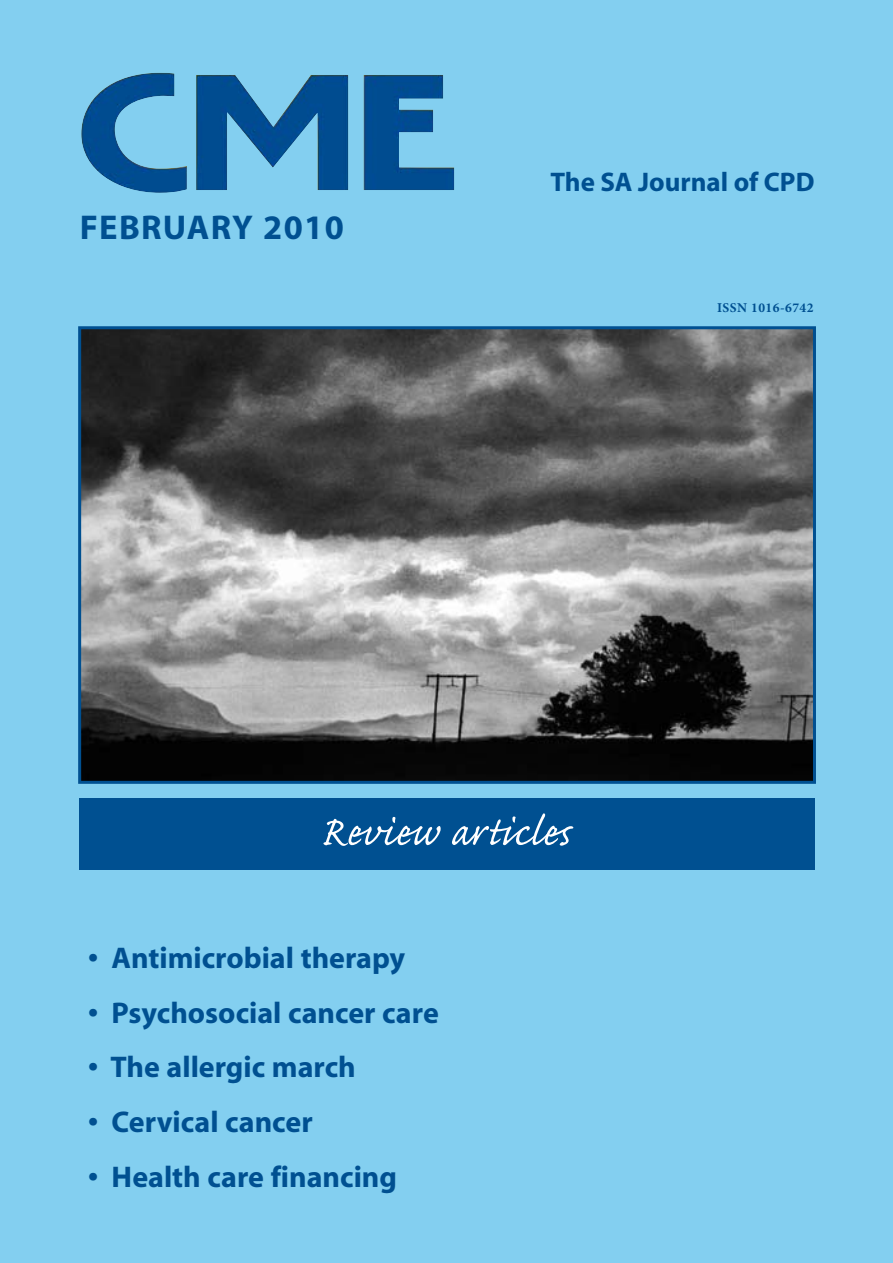
<style>
.page{position:relative;width:893px;height:1263px;background:#83cff0}
.page>*{position:absolute;margin:0;border:0;box-sizing:border-box;transform-origin:0 0}
.t1{font:52.5px "Caflisch Script Pro";letter-spacing:-.005em;color:#fff}
.t2{font:700 34.5px "Myriad";letter-spacing:.04em;color:#005091}
.t3{font:700 30px "Myriad";color:#005091}
.t4{font:700 27px "Myriad";color:#005091}
.t5{font:700 13.5px "Minion Pro";letter-spacing:.035em;color:#005091}
</style>
<div class="page">
<div style="left:79px;top:798px;width:735px;height:72px;background:#005091"></div>
<img style="left:81px;top:73px;width:373px;height:120px">
<img style="left:82px;top:330px;width:730px;height:450px">
<div style="left:78px;top:326px;width:738px;height:458px;border:3px solid #005091"></div>
<p class="t2" style="left:80px;top:210px;width:266px">FEBRUARY 2010</p>
<p class="t4" style="left:550px;top:168px;width:266px">The SA Journal of CPD</p>
<p class="t5" style="left:717px;top:298px;width:98px">ISSN 1016-6742</p>
<h1 class="t1" style="left:320px;top:805px;width:255px">Review articles</h1>
<p class="t3" style="left:88px;top:942px;width:319px">• Antimicrobial therapy</p>
<p class="t3" style="left:88px;top:997px;width:352px">• Psychosocial cancer care</p>
<p class="t3" style="left:88px;top:1052px;width:269px">• The allergic march</p>
<p class="t3" style="left:88px;top:1106px;width:226px">• Cervical cancer</p>
<p class="t3" style="left:88px;top:1161px;width:310px">• Health care financing</p>
</div>
